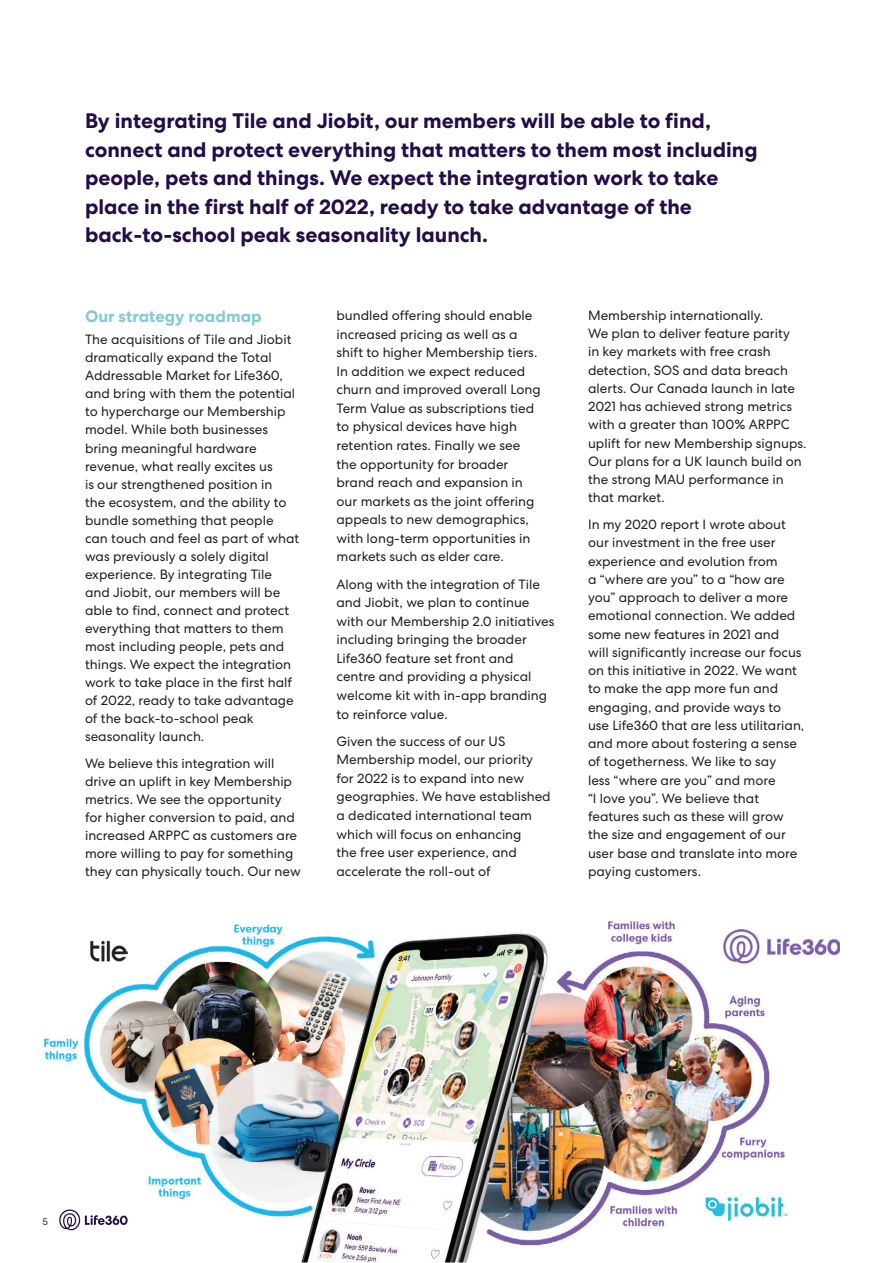
<style>
.page{position:relative;width:893px;height:1263px;background:#fff}
.page>*{position:absolute;margin:0;border:0;box-sizing:border-box;transform-origin:0 0}
.t1{font:700 21px/28.5px "Centra No 2";color:#230c47}
.t2{font:700 16.5px "Centra No 2";color:#83c9db}
.t3{font:13.5px/18.3px "Centra No 2";color:#231f20}
.t4{font:9.75px "Centra No 2";color:#302e2f}
</style>
<div class="page">
<img style="left:43px;top:919px;width:797px;height:344px">
<div style="left:89px;top:944px;width:66px;height:37px;background:#fff"></div>
<div style="left:76px;top:933px;width:65px;height:37px;background:#fff"></div>
<img style="left:90px;top:941px;width:37px;height:21px">
<svg style="left:59px;top:1210px;width:69px;height:20px"></svg>
<p class="t1" style="left:85px;top:109px;width:674px">By integrating Tile and Jiobit, our members will be able to find, connect and protect everything that matters to them most including people, pets and things. We expect the integration work to take place in the first half of 2022, ready to take advantage of the back-to-school peak seasonality launch.</p>
<p class="t2" style="left:85px;top:310px;width:178px">Our strategy roadmap</p>
<p class="t3" style="left:85px;top:332px;width:216px">The acquisitions of Tile and Jiobit dramatically expand the Total<br>Addressable Market for Life360, and bring with them the potential to hypercharge our Membership model. While both businesses bring meaningful hardware revenue, what really excites us<br>is our strengthened position in<br>the ecosystem, and the ability to bundle something that people can touch and feel as part of what was previously a solely digital experience. By integrating Tile and Jiobit, our members will be able to find, connect and protect everything that matters to them most including people, pets and things. We expect the integration work to take place in the first half of 2022, ready to take advantage of the back-to-school peak seasonality launch.</p>
<p class="t3" style="left:85px;top:755px;width:217px">We believe this integration will drive an uplift in key Membership metrics. We see the opportunity for higher conversion to paid, and increased ARPPC as customers are more willing to pay for something they can physically touch. Our new</p>
<p class="t3" style="left:336px;top:307px;width:206px">bundled offering should enable increased pricing as well as a shift to higher Membership tiers.<br>In addition we expect reduced churn and improved overall Long<br>Term Value as subscriptions tied to physical devices have high retention rates. Finally we see the opportunity for broader brand reach and expansion in our markets as the joint offering appeals to new demographics, with long-term opportunities in markets such as elder care.</p>
<p class="t3" style="left:336px;top:576px;width:219px">Along with the integration of Tile and Jiobit, we plan to continue with our Membership 2.0 initiatives including bringing the broader<br>Life360 feature set front and centre and providing a physical welcome kit with in-app branding to reinforce value.</p>
<p class="t3" style="left:336px;top:733px;width:216px">Given the success of our US<br>Membership model, our priority for 2022 is to expand into new geographies. We have established a dedicated international team which will focus on enhancing<br>the free user experience, and accelerate the roll-out of</p>
<p class="t3" style="left:588px;top:307px;width:220px">Membership internationally.<br>We plan to deliver feature parity<br>in key markets with free crash detection, SOS and data breach alerts. Our Canada launch in late<br>2021 has achieved strong metrics with a greater than 100% ARPPC uplift for new Membership signups.<br>Our plans for a UK launch build on the strong MAU performance in that market.</p>
<p class="t3" style="left:588px;top:516px;width:218px">In my 2020 report I wrote about our investment in the free user experience and evolution from<br>a “where are you” to a “how are you” approach to deliver a more emotional connection. We added some new features in 2021 and<br>will significantly increase our focus on this initiative in 2022. We want to make the app more fun and engaging, and provide ways to use Life360 that are less utilitarian, and more about fostering a sense of togetherness. We like to say<br>less “where are you” and more<br>“I love you”. We believe that features such as these will grow the size and engagement of our user base and translate into more paying customers.</p>
<p class="t4" style="left:43px;top:1218px;width:7px">5</p>
</div>
